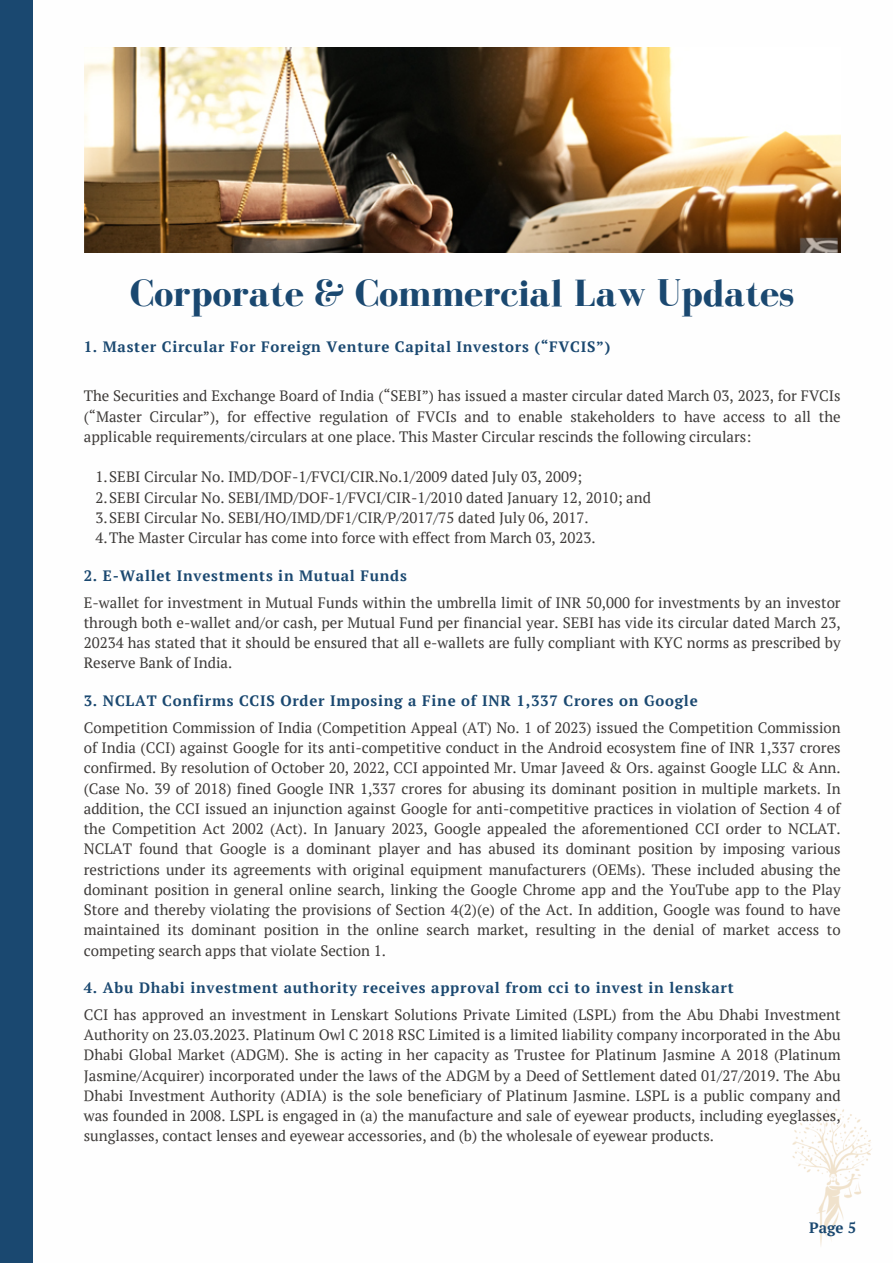
<style>
.page{position:relative;width:893px;height:1264px;background:#fff}
.page>*{position:absolute;margin:0;border:0;box-sizing:border-box;transform-origin:0 0}
.t1{font:700 39px "Bodoni FLF";color:#1a4870}
.t2{font:15px/20.2px "PT Serif";color:#3d3a38;text-align:justify}
.t3{font:700 15px "PT Serif";letter-spacing:.05em;color:#1a4870}
</style>
<div class="page">
<div style="left:0;top:0;width:33px;height:1262px;background:#1a4870"></div>
<img style="left:84px;top:48px;width:756px;height:205px">
<img style="left:792px;top:1109px;width:80px;height:137px">
<p class="t1" style="left:130px;top:272px;width:665px">Corporate &amp; Commercial Law Updates</p>
<p class="t3" style="left:84px;top:336px;width:528px">1. Master Circular For Foreign Venture Capital Investors (“FVCIS”)</p>
<p class="t2" style="left:84px;top:385px;width:758px">The Securities and Exchange Board of India (“SEBI”) has issued a master circular dated March 03, 2023, for FVCIs (“Master Circular”), for effective regulation of FVCIs and to enable stakeholders to have access to all the applicable requirements/circulars at one place. This Master Circular rescinds the following circulars:</p>
<p class="t2" style="left:96px;top:466px;width:488px">1.SEBI Circular No. IMD/DOF-1/FVCI/CIR.No.1/2009 dated July 03, 2009;</p>
<p class="t2" style="left:96px;top:487px;width:557px">2.SEBI Circular No. SEBI/IMD/DOF-1/FVCI/CIR-1/2010 dated January 12, 2010; and</p>
<p class="t2" style="left:96px;top:507px;width:494px">3.SEBI Circular No. SEBI/HO/IMD/DF1/CIR/P/2017/75 dated July 06, 2017.</p>
<p class="t2" style="left:96px;top:527px;width:501px">4.The Master Circular has come into force with effect from March 03, 2023.</p>
<p class="t3" style="left:84px;top:565px;width:324px">2. E-Wallet Investments in Mutual Funds</p>
<p class="t2" style="left:84px;top:592px;width:758px">E-wallet for investment in Mutual Funds within the umbrella limit of INR 50,000 for investments by an investor through both e-wallet and/or cash, per Mutual Fund per financial year. SEBI has vide its circular dated March 23, 20234 has stated that it should be ensured that all e-wallets are fully compliant with KYC norms as prescribed by Reserve Bank of India.</p>
<p class="t3" style="left:84px;top:690px;width:615px">3. NCLAT Confirms CCIS Order Imposing a Fine of INR 1,337 Crores on Google</p>
<p class="t2" style="left:84px;top:717px;width:758px">Competition Commission of India (Competition Appeal (AT) No. 1 of 2023) issued the Competition Commission of India (CCI) against Google for its anti-competitive conduct in the Android ecosystem fine of INR 1,337 crores confirmed. By resolution of October 20, 2022, CCI appointed Mr. Umar Javeed &amp; Ors. against Google LLC &amp; Ann. (Case No. 39 of 2018) fined Google INR 1,337 crores for abusing its dominant position in multiple markets. In addition, the CCI issued an injunction against Google for anti-competitive practices in violation of Section 4 of the Competition Act 2002 (Act). In January 2023, Google appealed the aforementioned CCI order to NCLAT.<br>NCLAT found that Google is a dominant player and has abused its dominant position by imposing various restrictions under its agreements with original equipment manufacturers (OEMs). These included abusing the dominant position in general online search, linking the Google Chrome app and the YouTube app to the Play Store and thereby violating the provisions of Section 4(2)(e) of the Act. In addition, Google was found to have maintained its dominant position in the online search market, resulting in the denial of market access to competing search apps that violate Section 1.</p>
<p class="t3" style="left:84px;top:977px;width:651px">4. Abu Dhabi investment authority receives approval from cci to invest in lenskart</p>
<p class="t2" style="left:84px;top:1004px;width:758px">CCI has approved an investment in Lenskart Solutions Private Limited (LSPL) from the Abu Dhabi Investment Authority on 23.03.2023. Platinum Owl C 2018 RSC Limited is a limited liability company incorporated in the Abu Dhabi Global Market (ADGM). She is acting in her capacity as Trustee for Platinum Jasmine A 2018 (Platinum Jasmine/Acquirer) incorporated under the laws of the ADGM by a Deed of Settlement dated 01/27/2019. The Abu Dhabi Investment Authority (ADIA) is the sole beneficiary of Platinum Jasmine. LSPL is a public company and was founded in 2008. LSPL is engaged in (a) the manufacture and sale of eyewear products, including eyeglasses, sunglasses, contact lenses and eyewear accessories, and (b) the wholesale of eyewear products.</p>
<p class="t3" style="left:809px;top:1216px;width:48px">Page 5</p>
</div>
